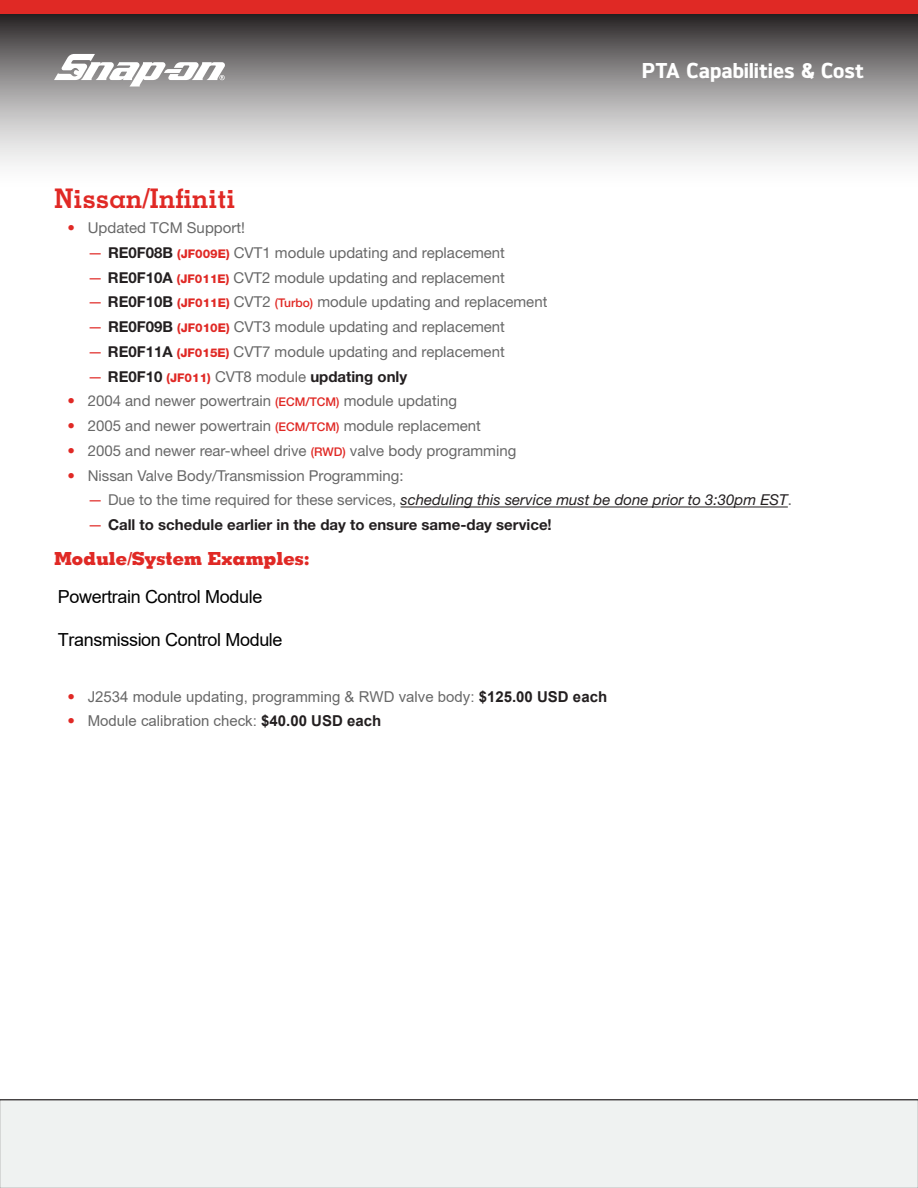
<style>
.page{position:relative;width:918px;height:1188px;background:#fff}
.page>*{position:absolute;margin:0;border:0;box-sizing:border-box;transform-origin:0 0}
.t1{font:700 27px "Memphis LT Std";color:#e02925}
.t2{font:800 21.45px "Brokman";letter-spacing:-.005em;color:#fff}
.t3{font:18px "Arial";letter-spacing:-.02em;color:#000}
.t4{font:800 18px "Memphis LT Std";letter-spacing:-.01em;color:#e02925}
.t5{font:15px "Helvetica Neue LT Std";color:#686868}
.t6{font:15px "Arial";color:#686868}
.t7{font:700 15px "Helvetica Neue LT Std";color:#231f20}
.t8{font:italic 15px "Helvetica Neue LT Std";color:#231f20}
.s1{color:#e02925}
.s2{font-weight:700;color:#231f20}
.s3{font-weight:800;font-size:12px;color:#e02925}
.s4{font-weight:500;font-size:12px;color:#e02925}
.s5{font-weight:400;color:#e02925}
.s6{font-weight:400;color:#686868}
.s7{font-style:normal;color:#e02925}
.s8{font-style:normal;color:#686868}
.s9{font-family:"Helvetica Neue LT Std";color:#e02925}
</style>
<div class="page">
<svg style="left:0;top:14px;width:918px;height:151px;background:#9d9b9b"></svg>
<div style="left:0;top:0;width:918px;height:14px;background:#e02925"></div>
<div style="left:0;top:1099px;width:918px;height:89px;background:#eff2f1"></div>
<svg style="left:54px;top:54px;width:171px;height:33px"></svg>
<hr style="left:401px;top:507px;width:387px;height:1px;background:#231f20">
<h2 class="t2" style="left:642px;top:56px;width:223px">PTA Capabilities &amp; Cost</h2>
<h1 class="t1" style="left:54px;top:182px;width:183px">Nissan/Infiniti</h1>
<p class="t5" style="left:68px;top:219px;width:179px"><span class="s1">•</span> Updated TCM Support!</p>
<p class="t5" style="left:88px;top:244px;width:419px"><span class="s1">—</span> <span class="s2">RE0F08B</span> <span class="s3">(JF009E)</span> CVT1 module updating and replacement</p>
<p class="t5" style="left:88px;top:268px;width:418px"><span class="s1">—</span> <span class="s2">RE0F10A</span> <span class="s3">(JF011E)</span> CVT2 module updating and replacement</p>
<p class="t5" style="left:88px;top:293px;width:461px"><span class="s1">—</span> <span class="s2">RE0F10B</span> <span class="s3">(JF011E)</span> CVT2 <span class="s4">(Turbo)</span> module updating and replacement</p>
<p class="t5" style="left:88px;top:318px;width:419px"><span class="s1">—</span> <span class="s2">RE0F09B</span> <span class="s3">(JF010E)</span> CVT3 module updating and replacement</p>
<p class="t5" style="left:88px;top:343px;width:418px"><span class="s1">—</span> <span class="s2">RE0F11A</span> <span class="s3">(JF015E)</span> CVT7 module updating and replacement</p>
<p class="t7" style="left:88px;top:367px;width:321px"><span class="s5">—</span> RE0F10 <span class="s3">(JF011)</span> <span class="s6">CVT8 module</span> updating only</p>
<p class="t5" style="left:67px;top:392px;width:391px"><span class="s1">•</span> 2004 and newer powertrain <span class="s4">(ECM/TCM)</span> module updating</p>
<p class="t5" style="left:68px;top:417px;width:415px"><span class="s1">•</span> 2005 and newer powertrain <span class="s4">(ECM/TCM)</span> module replacement</p>
<p class="t5" style="left:68px;top:442px;width:450px"><span class="s1">•</span> 2005 and newer rear-wheel drive <span class="s4">(RWD)</span> valve body programming</p>
<p class="t5" style="left:68px;top:466px;width:338px"><span class="s1">•</span> Nissan Valve Body/Transmission Programming:</p>
<p class="t8" style="left:88px;top:491px;width:706px"><span class="s7">—</span> <span class="s8">Due to the time required for these services,</span> scheduling this service must be done prior to 3:30pm EST<span class="s8">.</span></p>
<p class="t7" style="left:88px;top:516px;width:466px"><span class="s5">—</span> Call to schedule earlier in the day to ensure same-day service!</p>
<p class="t4" style="left:54px;top:547px;width:257px">Module/System Examples:</p>
<p class="t3" style="left:58px;top:585px;width:206px">Powertrain Control Module</p>
<p class="t3" style="left:58px;top:628px;width:226px">Transmission Control Module</p>
<p class="t6" style="left:68px;top:686px;width:541px"><span class="s9">•</span> J2534 module updating, programming &amp; RWD valve body: <span class="s2">$125.00 USD each</span></p>
<p class="t6" style="left:68px;top:711px;width:315px"><span class="s9">•</span> Module calibration check: <span class="s2">$40.00 USD each</span></p>
</div>
